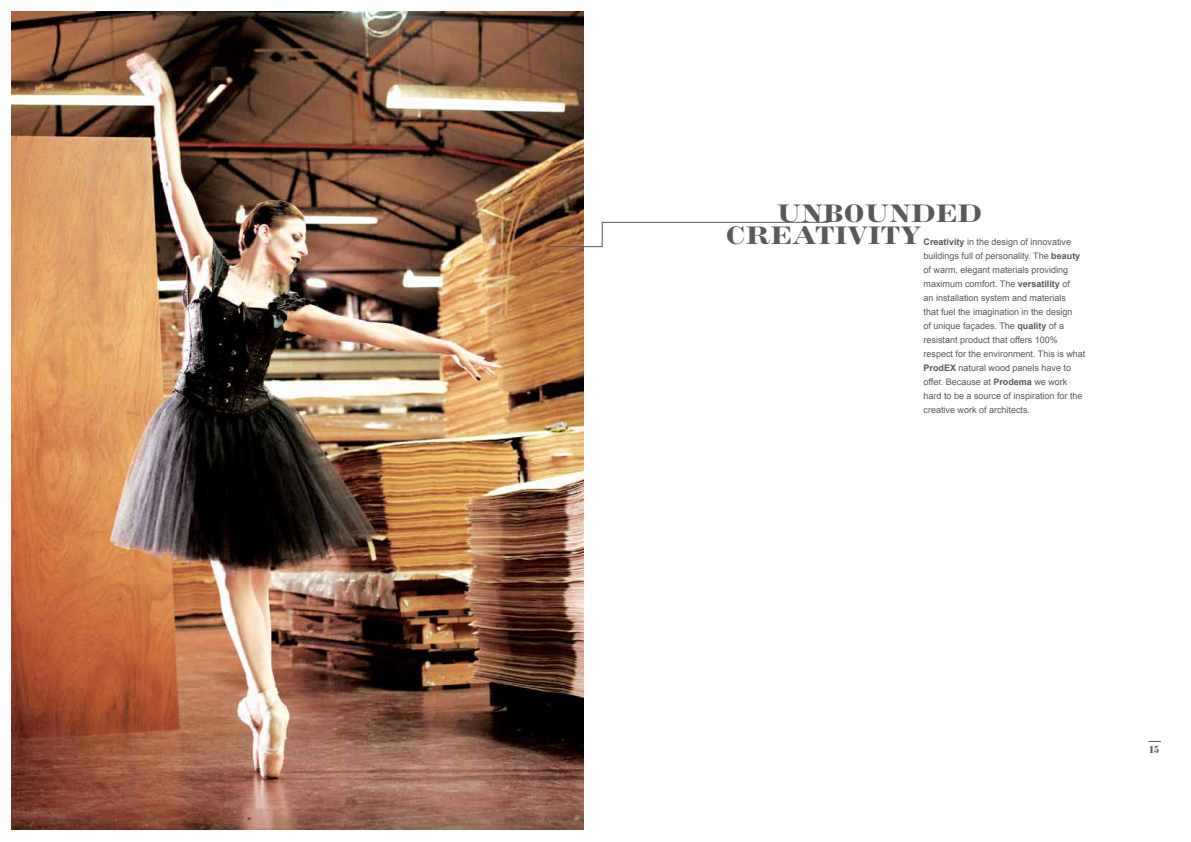
<style>
.page{position:relative;width:1191px;height:842px;background:#fff}
.page>*{position:absolute;margin:0;border:0;box-sizing:border-box;transform-origin:0 0}
.t1{font:700 25px/22px "Inflex MT Std";letter-spacing:.005em;color:#58595b}
.t2{font:700 10px "Inflex MT Std";color:#58595b}
.t3{font:9px/14px "Arial";color:#58595b}
.s1{font-weight:700}
</style>
<div class="page">
<svg style="left:1148px;top:741px;width:13px;height:1px"></svg>
<img style="left:12px;top:12px;width:571px;height:817px">
<svg style="left:546px;top:222px;width:282px;height:25px"></svg>
<h1 class="t1" style="left:726px;top:202px;width:258px;text-indent:51px">UNBOUNDED<br>CREATIVITY</h1>
<p class="t3" style="left:923px;top:235px;width:163px"><span class="s1">Creativity</span> in the design of innovative buildings full of personality. The <span class="s1">beauty </span>of warm, elegant materials providing maximum comfort. The <span class="s1">versatility</span> of<br>an installation system and materials<br>that fuel the imagination in the design<br>of unique façades. The <span class="s1">quality</span> of a resistant product that offers 100% respect for the environment. This is what <span class="s1">ProdEX</span> natural wood panels have to offer. Because at <span class="s1">Prodema</span> we work hard to be a source of inspiration for the creative work of architects.</p>
<p class="t2" style="left:1149px;top:744px;width:11px">15</p>
</div>
